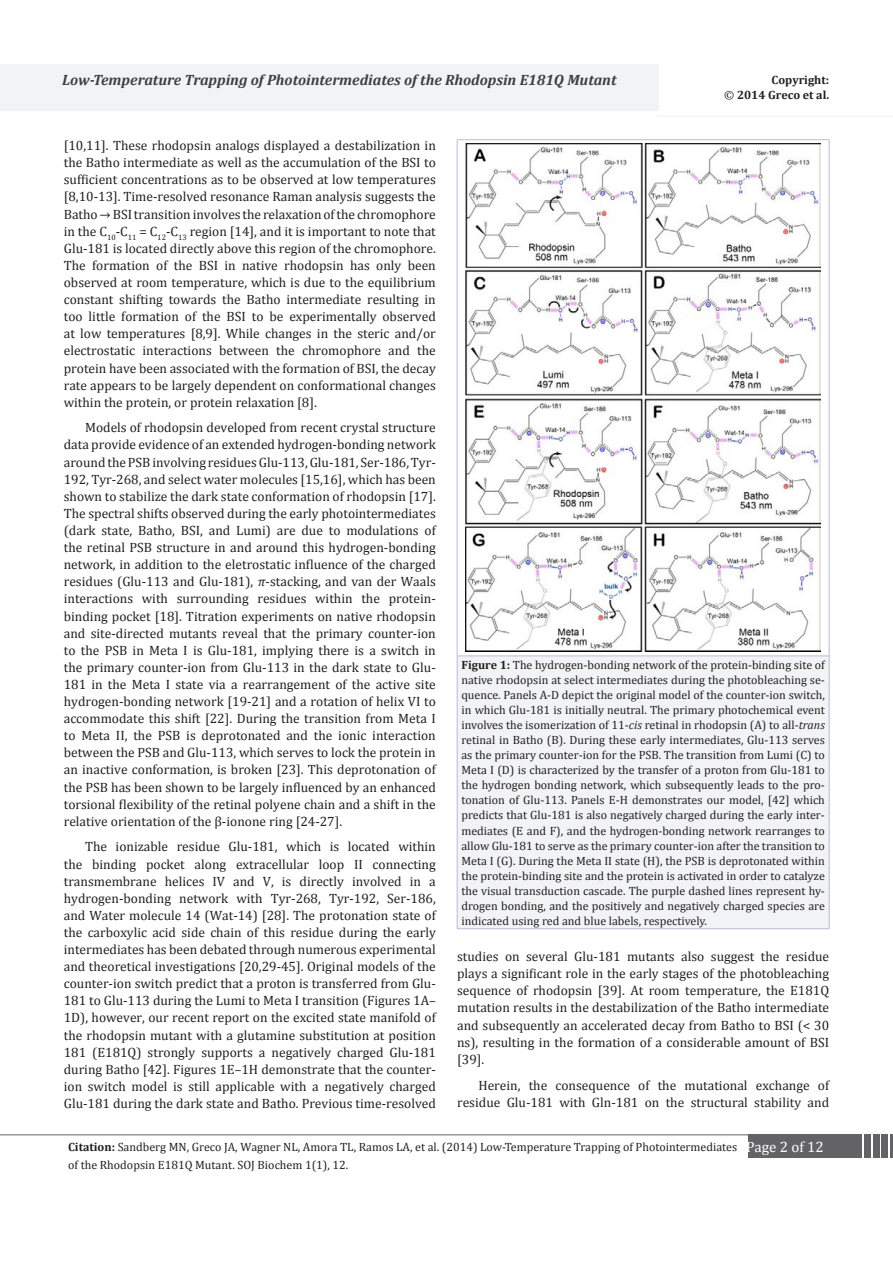
<style>
.page{position:relative;width:893px;height:1263px;background:#fff}
.page>*{position:absolute;margin:0;border:0;box-sizing:border-box;transform-origin:0 0}
.t1{font:italic 700 15px "Cambria";color:#3e3e3f}
.t2{font:15px "Cambria";color:#fff}
.t3{font:13.5px/17.1px "Cambria";color:#231f20;text-align:justify}
.t4{font:12px/15px "Cambria";color:#231f20;text-align:justify}
.t5{font:700 12px/15px "Cambria";color:#231f20;text-align:right}
.s1{font-weight:400}
.s2{font-style:italic}
.s3{font-weight:700}
</style>
<div class="page">
<hr style="left:0;top:1134px;width:749px;height:1px;background:#636366">
<div style="left:748px;top:1134px;width:114px;height:24px;background:#636366"></div>
<div style="left:864px;top:1134px;width:7px;height:24px;background:#636366"></div>
<div style="left:873px;top:1134px;width:6px;height:24px;background:#636366"></div>
<div style="left:881px;top:1134px;width:7px;height:24px;background:#636366"></div>
<hr style="left:890px;top:1134px;width:3px;height:24px;background:#636366">
<div style="left:0;top:64px;width:659px;height:47px;background:#f2f3f4"></div>
<hr style="left:657px;top:116px;width:236px;height:1px;background:#f2f3f4">
<div style="left:457px;top:656px;width:372px;height:273px;background:#f2f3f4"></div>
<hr style="left:457px;top:139px;width:372px;height:1px;background:#babbdd">
<hr style="left:457px;top:140px;width:1px;height:516px;background:#babbdd">
<hr style="left:829px;top:140px;width:1px;height:516px;background:#babbdd">
<hr style="left:457px;top:656px;width:372px;height:1px;background:#babbdd">
<hr style="left:457px;top:656px;width:1px;height:273px;background:#babbdd">
<hr style="left:829px;top:656px;width:1px;height:273px;background:#babbdd">
<hr style="left:457px;top:928px;width:372px;height:1px;background:#babbdd">
<img style="left:465px;top:144px;width:356px;height:508px">
<p class="t1" style="left:62px;top:69px;width:556px">Low-Temperature Trapping of Photointermediates of the Rhodopsin E181Q Mutant</p>
<p class="t5" style="left:724px;top:72px;width:106px">Copyright:<br><span class="s1">©</span> 2014 Greco et al.</p>
<p class="t3" style="left:64px;top:137px;width:374px">[10,11]. These rhodopsin analogs displayed a destabilization in the Batho intermediate as well as the accumulation of the BSI to sufficient concentrations as to be observed at low temperatures [8,10-13]. Time-resolved resonance Raman analysis suggests the Batho → BSI transition involves the relaxation of the chromophore in the C<sub>10</sub>-C<sub>11</sub> = C<sub>12</sub>-C<sub>13</sub> region [14], and it is important to note that Glu-181 is located directly above this region of the chromophore.<br>The formation of the BSI in native rhodopsin has only been observed at room temperature, which is due to the equilibrium constant shifting towards the Batho intermediate resulting in too little formation of the BSI to be experimentally observed at low temperatures [8,9]. While changes in the steric and/or electrostatic interactions between the chromophore and the protein have been associated with the formation of BSI, the decay rate appears to be largely dependent on conformational changes within the protein, or protein relaxation [8].</p>
<p class="t3" style="left:64px;top:419px;width:374px;text-indent:21px">Models of rhodopsin developed from recent crystal structure data provide evidence of an extended hydrogen-bonding network around the PSB involving residues Glu-113, Glu-181, Ser-186, Tyr-192, Tyr-268, and select water molecules [15,16], which has been shown to stabilize the dark state conformation of rhodopsin [17].<br>The spectral shifts observed during the early photointermediates (dark state, Batho, BSI, and Lumi) are due to modulations of the retinal PSB structure in and around this hydrogen-bonding network, in addition to the eletrostatic influence of the charged residues (Glu-113 and Glu-181), <span class="s2">π</span>-stacking, and van der Waals interactions with surrounding residues within the protein&shy;binding pocket [18]. Titration experiments on native rhodopsin and site-directed mutants reveal that the primary counter-ion to the PSB in Meta I is Glu-181, implying there is a switch in the primary counter-ion from Glu-113 in the dark state to Glu-181 in the Meta I state via a rearrangement of the active site hydrogen-bonding network [19-21] and a rotation of helix VI to accommodate this shift [22]. During the transition from Meta I to Meta II, the PSB is deprotonated and the ionic interaction between the PSB and Glu-113, which serves to lock the protein in an inactive conformation, is broken [23]. This deprotonation of the PSB has been shown to be largely influenced by an enhanced torsional flexibility of the retinal polyene chain and a shift in the relative orientation of the β-ionone ring [24-27].</p>
<p class="t3" style="left:64px;top:838px;width:374px;text-indent:21px">The ionizable residue Glu-181, which is located within the binding pocket along extracellular loop II connecting transmembrane helices IV and V, is directly involved in a hydrogen-bonding network with Tyr-268, Tyr-192, Ser-186, and Water molecule 14 (Wat-14) [28]. The protonation state of the carboxylic acid side chain of this residue during the early intermediates has been debated through numerous experimental and theoretical investigations [20,29-45]. Original models of the counter-ion switch predict that a proton is transferred from Glu-181 to Glu-113 during the Lumi to Meta I transition (Figures 1A– 1D), however, our recent report on the excited state manifold of the rhodopsin mutant with a glutamine substitution at position 181 (E181Q) strongly supports a negatively charged Glu-181 during Batho [42]. Figures 1E–1H demonstrate that the counter&shy;ion switch model is still applicable with a negatively charged Glu-181 during the dark state and Batho. Previous time-resolved</p>
<p class="t4" style="left:461px;top:658px;width:365px"><span class="s3">Figure 1:</span> The hydrogen-bonding network of the protein-binding site of native rhodopsin at select intermediates during the photobleaching se&shy;quence. Panels A-D depict the original model of the counter-ion switch, in which Glu-181 is initially neutral. The primary photochemical event involves the isomerization of 11-<span class="s2">cis</span> retinal in rhodopsin (A) to all-<span class="s2">trans </span>retinal in Batho (B). During these early intermediates, Glu-113 serves as the primary counter-ion for the PSB. The transition from Lumi (C) to Meta I (D) is characterized by the transfer of a proton from Glu-181 to the hydrogen bonding network, which subsequently leads to the pro&shy;tonation of Glu-113. Panels E-H demonstrates our model, [42] which predicts that Glu-181 is also negatively charged during the early inter&shy;mediates (E and F), and the hydrogen-bonding network rearranges to allow Glu-181 to serve as the primary counter-ion after the transition to Meta I (G). During the Meta II state (H), the PSB is deprotonated within the protein-binding site and the protein is activated in order to catalyze the visual transduction cascade. The purple dashed lines represent hy&shy;drogen bonding, and the positively and negatively charged species are indicated using red and blue labels, respectively.</p>
<p class="t3" style="left:457px;top:947px;width:374px">studies on several Glu-181 mutants also suggest the residue plays a significant role in the early stages of the photobleaching sequence of rhodopsin [39]. At room temperature, the E181Q mutation results in the destabilization of the Batho intermediate and subsequently an accelerated decay from Batho to BSI (&lt; 30 ns), resulting in the formation of a considerable amount of BSI [39].</p>
<p class="t3" style="left:457px;top:1076px;width:374px;text-align:right">Herein, the consequence of the mutational exchange of residue Glu-181 with Gln-181 on the structural stability and</p>
<p class="t4" style="left:68px;top:1139px;width:671px"><span class="s3">Citation:</span> Sandberg MN, Greco JA, Wagner NL, Amora TL, Ramos LA, et al. (2014) Low-Temperature Trapping of Photointermediates</p>
<p class="t2" style="left:746px;top:1138px;width:79px">Page 2 of 12</p>
<p class="t4" style="left:68px;top:1157px;width:282px">of the Rhodopsin E181Q Mutant. SOJ Biochem 1(1), 12.</p>
</div>
